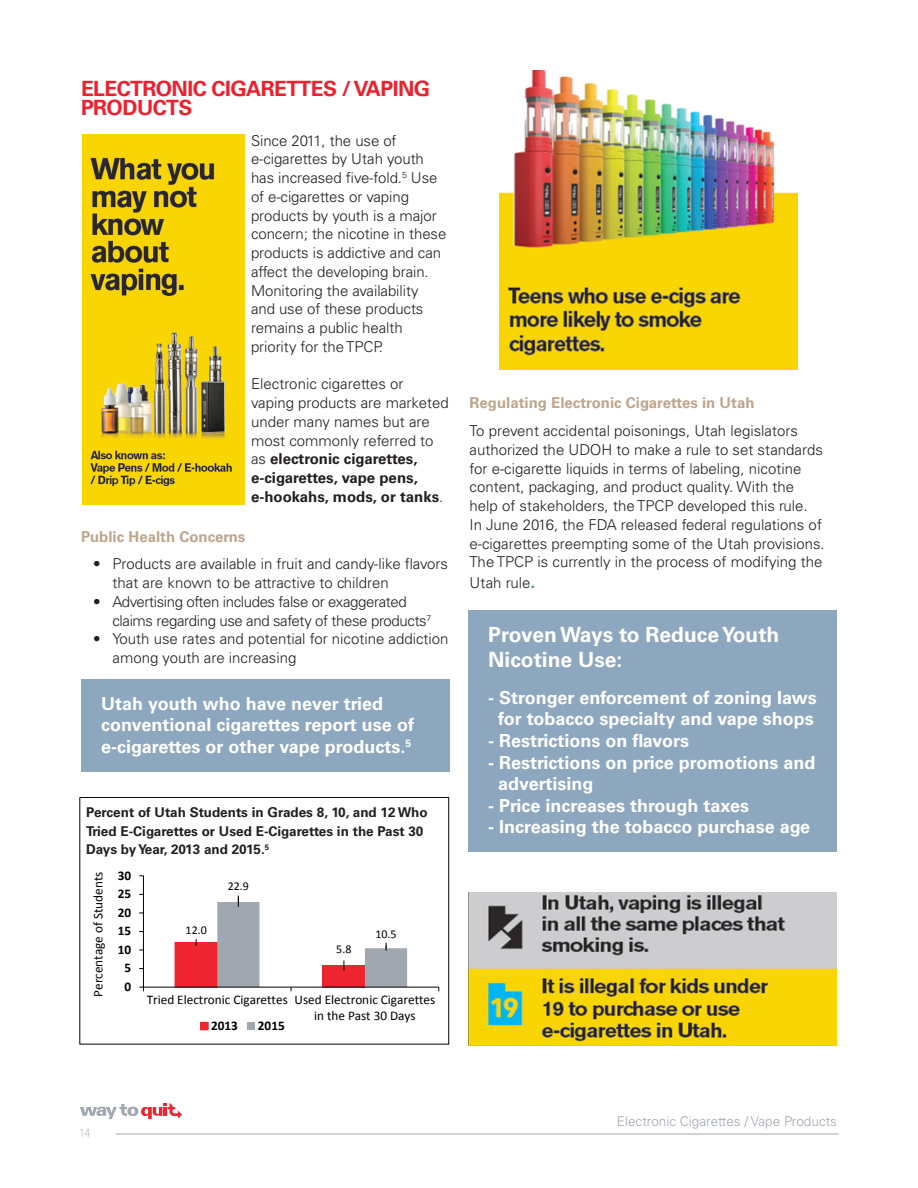
<style>
.page{position:relative;width:918px;height:1188px;background:#fff}
.page>*{position:absolute;margin:0;border:0;box-sizing:border-box;transform-origin:0 0}
.t1{font:700 21px/18.8px "Univers LT Std";letter-spacing:-.025em;color:#ed212e}
.t2{font:700 21px/25.2px "Univers LT Std";color:#fff}
.t3{font:700 18px/21.6px "Univers LT Std";color:#fff}
.t4{font:300 15px/18.8px "Univers LT Std";color:#231f20}
.t5{font:300 15px/18.8px "Univers LT Std";letter-spacing:-.025em;color:#231f20}
.t6{font:700 15px "Univers LT Std";color:#bea58c}
.Figure{font:700 13.5px/18.8px "Univers LT Std";color:#231f20}
.t7{font:300 13.5px "Univers LT Std";color:#a1a7b1}
.t8{font:13.2px/16px "Calibri";color:#000}
.t9{font:700 13.2px "Calibri";letter-spacing:-.005em;color:#000}
.t10{font:12px "Calibri";color:#000}
.t11{font:300 condensed 12px "Univers LT Std";color:#b9bdc5}
.s1{font-weight:700}
.s2{font-weight:700;font-size:18px;color:#3f95a6}
</style>
<div class="page">
<svg style="left:80px;top:1103px;width:102px;height:16px"></svg>
<hr style="left:116px;top:1134px;width:723px;height:1px;background:#a1a7b1">
<img style="left:468px;top:892px;width:369px;height:154px">
<img style="left:500px;top:71px;width:298px;height:299px">
<div style="left:175px;top:943px;width:42px;height:44px;background:#ee2530"></div>
<div style="left:175px;top:942px;width:43px;height:46px;border:1px solid #ee2530"></div>
<hr style="left:143px;top:876px;width:1px;height:111px;background:#000">
<hr style="left:143px;top:987px;width:296px;height:1px;background:#000">
<svg style="left:217px;top:896px;width:190px;height:95px"></svg>
<div style="left:201px;top:1022px;width:7px;height:8px;background:#ee2530"></div>
<div style="left:200px;top:1022px;width:9px;height:8px;border:1px solid #ee2530"></div>
<div style="left:248px;top:1022px;width:7px;height:8px;background:#a1a7b1"></div>
<div style="left:79px;top:797px;width:370px;height:247px;border:1px solid #000"></div>
<div style="left:468px;top:610px;width:369px;height:242px;background:#8da7bf"></div>
<div style="left:81px;top:679px;width:369px;height:93px;background:#8da7bf"></div>
<img style="left:82px;top:134px;width:162px;height:370px">
<p class="t1" style="left:81px;top:80px;width:351px">ELECTRONIC CIGARETTES / VAPING<br>PRODUCTS</p>
<p class="t4" style="left:251px;top:131px;width:197px">Since 2011, the use of e-cigarettes by Utah youth has increased five-fold.<sup>5</sup> Use of e-cigarettes or vaping products by youth is a major concern; the nicotine in these products is addictive and can affect the developing brain.<br>Monitoring the availability and use of these products remains a public health priority for the TPCP.</p>
<p class="t4" style="left:251px;top:375px;width:199px">Electronic cigarettes or vaping products are marketed under many names but are most commonly referred to as <span class="s1">electronic cigarettes, e-cigarettes, vape pens, e-hookahs, mods, or tanks</span>.</p>
<p class="t6" style="left:81px;top:528px;width:166px">Public Health Concerns</p>
<p class="t4" style="left:112px;top:555px;width:337px;text-indent:-20px">• Products are available in fruit and candy-like flavors that are known to be attractive to children</p>
<p class="t5" style="left:112px;top:592px;width:320px;text-indent:-20px">• Advertising often includes false or exaggerated claims regarding use and safety of these products<sup>7</sup></p>
<p class="t4" style="left:112px;top:630px;width:338px;text-indent:-20px">• Youth use rates and potential for nicotine addiction among youth are increasing</p>
<p class="t3" style="left:101px;top:693px;width:314px">Utah youth who have never tried conventional cigarettes report use of e-cigarettes or other vape products.<sup>5</sup></p>
<p class="Figure" style="left:86px;top:803px;width:343px">Percent of Utah Students in Grades 8, 10, and 12 Who<br>Tried E-Cigarettes or Used E-Cigarettes in the Past 30<br>Days by Year, 2013 and 2015.<sup>5</sup></p>
<p class="t8" style="left:90px;top:997px;width:127px;rotate:-90deg">Percentage of Students</p>
<p class="t9" style="left:118px;top:867px;width:15px">30</p>
<p class="t9" style="left:118px;top:885px;width:15px">25</p>
<p class="t9" style="left:118px;top:904px;width:15px">20</p>
<p class="t9" style="left:118px;top:922px;width:15px">15</p>
<p class="t9" style="left:118px;top:941px;width:15px">10</p>
<p class="t9" style="left:125px;top:960px;width:8px">5</p>
<p class="t9" style="left:125px;top:978px;width:8px">0</p>
<p class="t10" style="left:186px;top:922px;width:23px">12.0</p>
<p class="t10" style="left:228px;top:879px;width:23px">22.9</p>
<p class="t10" style="left:336px;top:942px;width:17px">5.8</p>
<p class="t10" style="left:375px;top:926px;width:23px">10.5</p>
<p class="t8" style="left:314px;top:992px;width:123px;text-indent:-167px">Tried Electronic Cigarettes Used Electronic Cigarettes in the Past 30 Days</p>
<p class="t9" style="left:211px;top:1017px;width:28px">2013</p>
<p class="t9" style="left:258px;top:1017px;width:28px">2015</p>
<p class="t6" style="left:470px;top:394px;width:286px">Regulating Electronic Cigarettes in Utah</p>
<p class="t4" style="left:470px;top:421px;width:357px">To prevent accidental poisonings, Utah legislators authorized the UDOH to make a rule to set standards for e-cigarette liquids in terms of labeling, nicotine content, packaging, and product quality. With the help of stakeholders, the TPCP developed this rule.<br>In June 2016, the FDA released federal regulations of e-cigarettes preempting some of the Utah provisions.<br>The TPCP is currently in the process of modifying the</p>
<p class="t4" style="left:470px;top:574px;width:67px">Utah rule<span class="s2">.</span></p>
<h1 class="t2" style="left:488px;top:622px;width:293px">Proven Ways to Reduce Youth<br>Nicotine Use:</h1>
<p class="t3" style="left:488px;top:687px;width:330px;text-align:center">- Stronger enforcement of zoning laws for tobacco specialty and vape shops</p>
<p class="t3" style="left:488px;top:730px;width:202px">- Restrictions on flavors</p>
<p class="t3" style="left:498px;top:752px;width:319px;text-indent:-10px">- Restrictions on price promotions and advertising</p>
<p class="t3" style="left:488px;top:795px;width:262px">- Price increases through taxes</p>
<p class="t3" style="left:488px;top:816px;width:324px">- Increasing the tobacco purchase age</p>
<p class="t11" style="left:79px;top:1126px;width:12px">14</p>
<p class="t7" style="left:617px;top:1114px;width:222px">Electronic Cigarettes / Vape Products</p>
</div>
